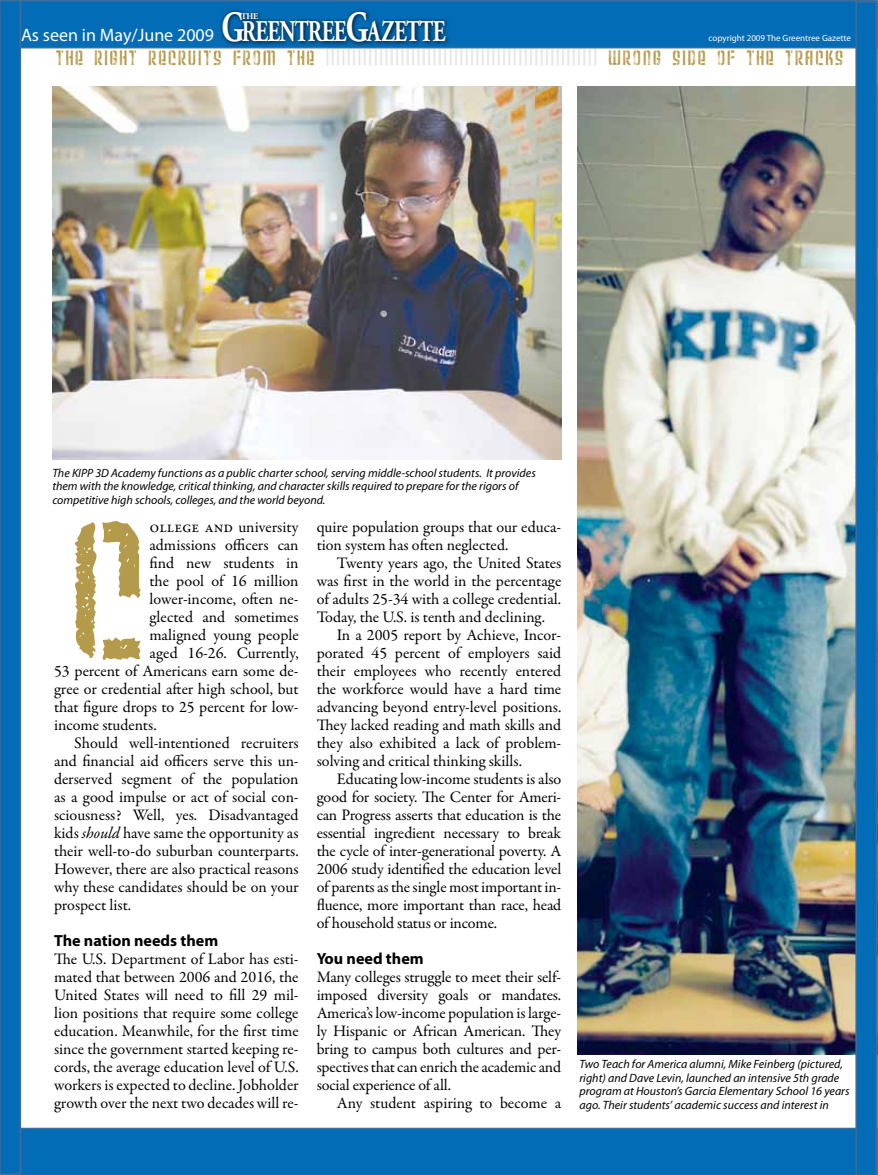
<style>
.page{position:relative;width:878px;height:1175px;background:#fff}
.page>*{position:absolute;margin:0;border:0;box-sizing:border-box;transform-origin:0 0}
.t1{font:196.35px "Weltron Urban";color:#b49a4b}
.t2{font:700 30.15px "Adobe Garamond Pro";letter-spacing:-.035em;color:#fff;scale:.71 1}
.t3{font:21px "Weltron Urban";letter-spacing:.04em;color:#e6e7e8}
.t4{font:18px "Myriad Pro";color:#fff}
.t5{font:16.2px/18px "Garamond Premr Pro";letter-spacing:-.005em;color:#000;text-align:justify}
.t6{font:700 16.2px "Myriad Pro";color:#000}
.t7{font:italic 12px/13.5px "Myriad Pro";color:#000}
.t8{font:9px "Myriad Pro";color:#fff}
.t9{font:700 8.7px "Adobe Garamond Pro";color:#fff}
.s1{font-size:43.05px}
.s2{color:#b49a4b}
.s3{font-style:italic}
</style>
<div class="page">
<div style="left:0;top:0;width:877px;height:48px;border:2px solid #3c6d9c"></div>
<img style="left:0;top:1px;width:878px;height:1173px">
<h2 class="t2" style="left:221px;top:14px;width:317px"><span class="s1">G</span>REENTREE<span class="s1">G</span>AZETTE</h2>
<p class="t9" style="left:241px;top:11px;width:19px">THE</p>
<p class="t4" style="left:21px;top:25px;width:194px">As seen in May/June 2009</p>
<p class="t8" style="left:708px;top:33px;width:144px">copyright 2009 The Greentree Gazette</p>
<p class="t3" style="left:54px;top:45px;width:790px"><span class="s2">THE RIGHT RECRUITS FROM THE</span> ||||||||||||||||||||||||||||||||||||||||||||||||||| <span class="s2">WRONG SIDE OF THE TRACKS</span></p>
<p class="t7" style="left:52px;top:465px;width:485px">The KIPP 3D Academy functions as a public charter school, serving middle-school students. It provides them with the knowledge, critical thinking, and character skills required to prepare for the rigors of competitive high schools, colleges, and the world beyond.</p>
<h1 class="t1" style="left:54px;top:470px;width:87px">C</h1>
<p class="t5" style="left:149px;top:518px;width:151px">ollege and university</p>
<p class="t5" style="left:149px;top:536px;width:151px">admissions officers can</p>
<p class="t5" style="left:149px;top:554px;width:151px">find new students in</p>
<p class="t5" style="left:149px;top:572px;width:151px">the pool of 16 million</p>
<p class="t5" style="left:149px;top:590px;width:151px">lower-income, often ne-</p>
<p class="t5" style="left:149px;top:608px;width:151px">glected and sometimes</p>
<p class="t5" style="left:149px;top:626px;width:151px">maligned young people</p>
<p class="t5" style="left:149px;top:644px;width:151px">aged 16-26. Currently,</p>
<p class="t5" style="left:54px;top:662px;width:246px">53 percent of Americans earn some de-</p>
<p class="t5" style="left:54px;top:680px;width:246px">gree or credential after high school, but</p>
<p class="t5" style="left:54px;top:698px;width:246px">that figure drops to 25 percent for low-</p>
<p class="t5" style="left:54px;top:716px;width:104px">income students.</p>
<p class="t5" style="left:74px;top:734px;width:226px">Should well-intentioned recruiters</p>
<p class="t5" style="left:54px;top:752px;width:246px">and financial aid officers serve this un-</p>
<p class="t5" style="left:54px;top:770px;width:246px">derserved segment of the population</p>
<p class="t5" style="left:54px;top:788px;width:246px">as a good impulse or act of social con-</p>
<p class="t5" style="left:54px;top:806px;width:246px">sciousness? Well, yes. Disadvantaged</p>
<p class="t5" style="left:54px;top:824px;width:246px">kids <span class="s3">should</span> have same the opportunity as</p>
<p class="t5" style="left:54px;top:842px;width:246px">their well-to-do suburban counterparts.</p>
<p class="t5" style="left:54px;top:860px;width:246px">However, there are also practical reasons</p>
<p class="t5" style="left:54px;top:878px;width:246px">why these candidates should be on your</p>
<p class="t5" style="left:54px;top:896px;width:79px">prospect list.</p>
<p class="t6" style="left:54px;top:930px;width:166px">The nation needs them</p>
<p class="t5" style="left:54px;top:950px;width:246px">The U.S. Department of Labor has esti&shy;mated that between 2006 and 2016, the United States will need to fill 29 mil&shy;lion positions that require some college education. Meanwhile, for the first time since the government started keeping re&shy;cords, the average education level of U.S. workers is expected to decline. Jobholder growth over the next two decades will re-</p>
<p class="t5" style="left:316px;top:518px;width:246px">quire population groups that our educa&shy;tion system has often neglected.</p>
<p class="t5" style="left:316px;top:554px;width:246px;text-indent:20px">Twenty years ago, the United States was first in the world in the percentage of adults 25-34 with a college credential.<br>Today, the U.S. is tenth and declining.</p>
<p class="t5" style="left:316px;top:626px;width:246px;text-indent:20px">In a 2005 report by Achieve, Incor&shy;porated 45 percent of employers said their employees who recently entered the workforce would have a hard time advancing beyond entry-level positions.<br>They lacked reading and math skills and they also exhibited a lack of problem&shy;solving and critical thinking skills.</p>
<p class="t5" style="left:316px;top:770px;width:246px;text-indent:20px">Educating low-income students is also good for society. The Center for Ameri&shy;can Progress asserts that education is the essential ingredient necessary to break the cycle of inter-generational poverty. A 2006 study identified the education level of parents as the single most important in&shy;fluence, more important than race, head of household status or income.</p>
<p class="t6" style="left:316px;top:948px;width:109px">You need them</p>
<p class="t5" style="left:316px;top:968px;width:246px">Many colleges struggle to meet their self&shy;imposed diversity goals or mandates.<br>America’s low-income population is large&shy;ly Hispanic or African American. They bring to campus both cultures and per&shy;spectives that can enrich the academic and social experience of all.</p>
<p class="t5" style="left:337px;top:1094px;width:226px">Any student aspiring to become a</p>
<p class="t7" style="left:579px;top:1057px;width:271px">Two Teach for America alumni, Mike Feinberg (pictured, right) and Dave Levin, launched an intensive 5th grade program at Houston’s Garcia Elementary School 16 years ago. Their students’ academic success and interest in</p>
</div>
